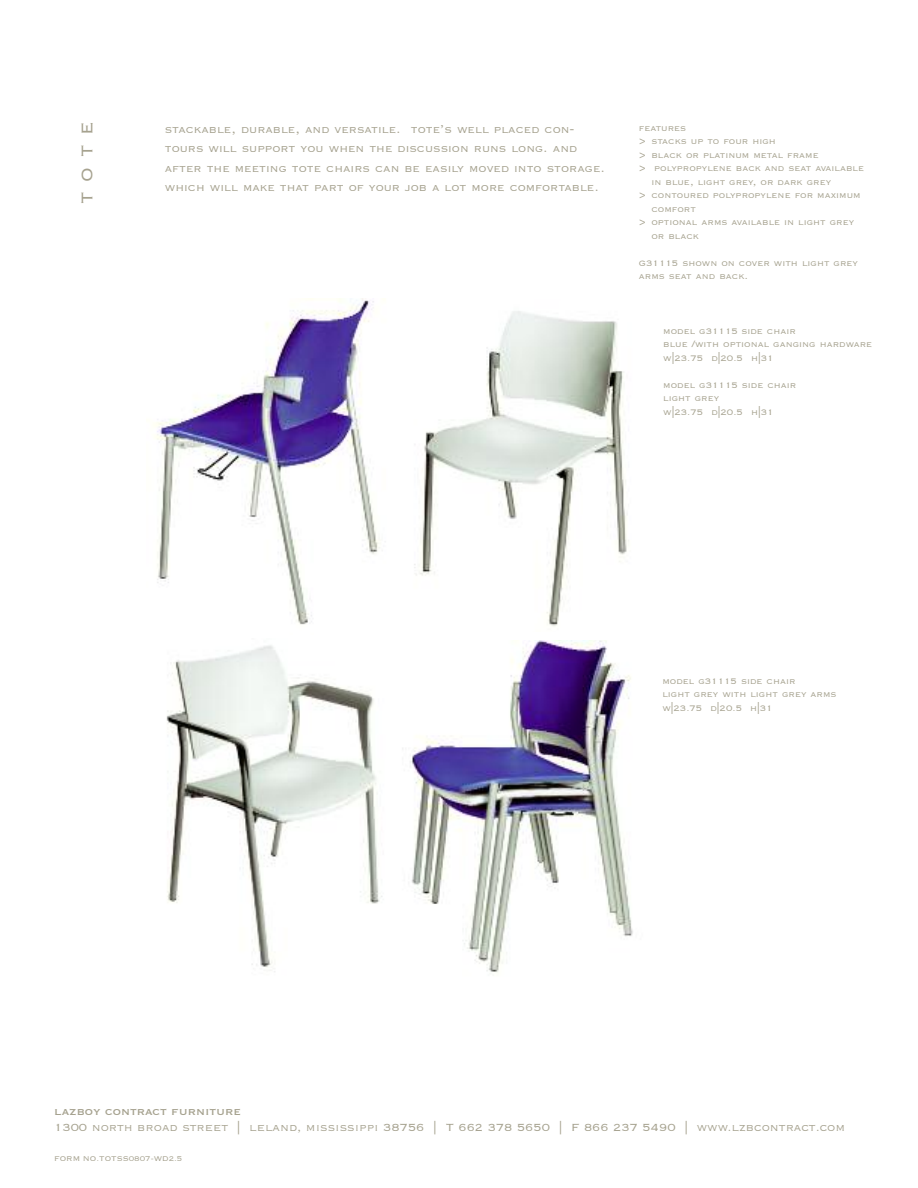
<style>
.page{position:relative;width:918px;height:1188px;background:#fff}
.page>*{position:absolute;margin:0;border:0;box-sizing:border-box;transform-origin:0 0}
.t1{font:300 20.25px "Copperplate";color:#a6a28f}
.t2{font:300 13.5px "Copperplate";color:#a6a28f}
.t3{font:13.5px "Copperplate";color:#a6a28f}
.t4{font:300 11.25px/19.5px "Copperplate";color:#a6a28f}
.t5{font:300 10.5px "Copperplate";color:#a6a28f}
.t6{font:300 9px/13.5px "Copperplate";color:#a6a28f}
.s1{font-size:15px}
.s2{font-size:12px}
.s3{font-size:10.2px}
.s4{font-size:10.5px}
.s5{font-size:9px}
</style>
<div class="page">
<img style="left:402px;top:640px;width:231px;height:333px">
<img style="left:414px;top:311px;width:215px;height:316px">
<img style="left:154px;top:299px;width:226px;height:326px">
<img style="left:166px;top:645px;width:216px;height:327px">
<h1 class="t1" style="left:74px;top:204px;width:84px;rotate:-90deg">TOTE</h1>
<p class="t4" style="left:165px;top:119px;width:442px">STACKABLE<span class="s1">,</span> DURABLE<span class="s1">,</span> AND VERSATILE<span class="s1">.</span> TOTE<span class="s1">’</span>S WELL PLACED CON<span class="s1">-</span>TOURS WILL SUPPORT YOU WHEN THE DISCUSSION RUNS LONG<span class="s1">.</span> AND AFTER THE MEETING TOTE CHAIRS CAN BE EASILY MOVED INTO STORAGE<span class="s1">.<br></span>WHICH WILL MAKE THAT PART OF YOUR JOB A LOT MORE COMFORTABLE<span class="s1">.</span></p>
<p class="t6" style="left:639px;top:121px;width:49px">FEATURES</p>
<p class="t6" style="left:639px;top:134px;width:139px"><span class="s2">&gt;</span> STACKS UP TO FOUR HIGH</p>
<p class="t6" style="left:639px;top:148px;width:181px"><span class="s2">&gt;</span> BLACK OR PLATINUM METAL FRAME</p>
<p class="t6" style="left:639px;top:161px;width:227px"><span class="s2">&gt;</span> POLYPROPYLENE BACK AND SEAT AVAILABLE</p>
<p class="t6" style="left:651px;top:175px;width:181px">IN BLUE<span class="s2">,</span> LIGHT GREY<span class="s2">,</span> OR DARK GREY</p>
<p class="t6" style="left:639px;top:188px;width:223px"><span class="s2">&gt;</span> CONTOURED POLYPROPYLENE FOR MAXIMUM</p>
<p class="t6" style="left:651px;top:202px;width:46px">COMFORT</p>
<p class="t6" style="left:639px;top:215px;width:217px"><span class="s2">&gt;</span> OPTIONAL ARMS AVAILABLE IN LIGHT GREY</p>
<p class="t6" style="left:651px;top:229px;width:49px">OR BLACK</p>
<p class="t6" style="left:639px;top:256px;width:221px"><span class="s3">G</span><span class="s4">31115</span> SHOWN ON COVER WITH LIGHT GREY<br>ARMS SEAT AND BACK<span class="s2">.</span></p>
<p class="t6" style="left:663px;top:324px;width:210px">MODEL G<span class="s4">31115</span> SIDE CHAIR<br>BLUE <span class="s2">/</span>WITH OPTIONAL GANGING HARDWARE</p>
<p class="t5" style="left:663px;top:351px;width:112px"><span class="s5">W</span><span class="s2">|</span>23.75 <span class="s5">D</span><span class="s2">|</span>20.5 <span class="s5">H</span><span class="s2">|</span>31</p>
<p class="t6" style="left:663px;top:378px;width:135px">MODEL G<span class="s4">31115</span> SIDE CHAIR<br>LIGHT GREY</p>
<p class="t5" style="left:663px;top:405px;width:112px"><span class="s5">W</span><span class="s2">|</span>23.75 <span class="s5">D</span><span class="s2">|</span>20.5 <span class="s5">H</span><span class="s2">|</span>31</p>
<p class="t6" style="left:662px;top:674px;width:176px">MODEL G<span class="s4">31115</span> SIDE CHAIR<br>LIGHT GREY WITH LIGHT GREY ARMS</p>
<p class="t5" style="left:662px;top:701px;width:112px"><span class="s5">W</span><span class="s2">|</span>23.75 <span class="s5">D</span><span class="s2">|</span>20.5 <span class="s5">H</span><span class="s2">|</span>31</p>
<h2 class="t3" style="left:54px;top:1103px;width:188px">lazboy contract furniture</h2>
<h2 class="t2" style="left:54px;top:1119px;width:793px">1300 north broad street | leland, mississippi 38756 | T 662 378 5650 | F 866 237 5490 | www.lzbcontract.com</h2>
<p class="t6" style="left:54px;top:1151px;width:130px">FORM NO.TOTSS0807-WD2.5</p>
</div>
